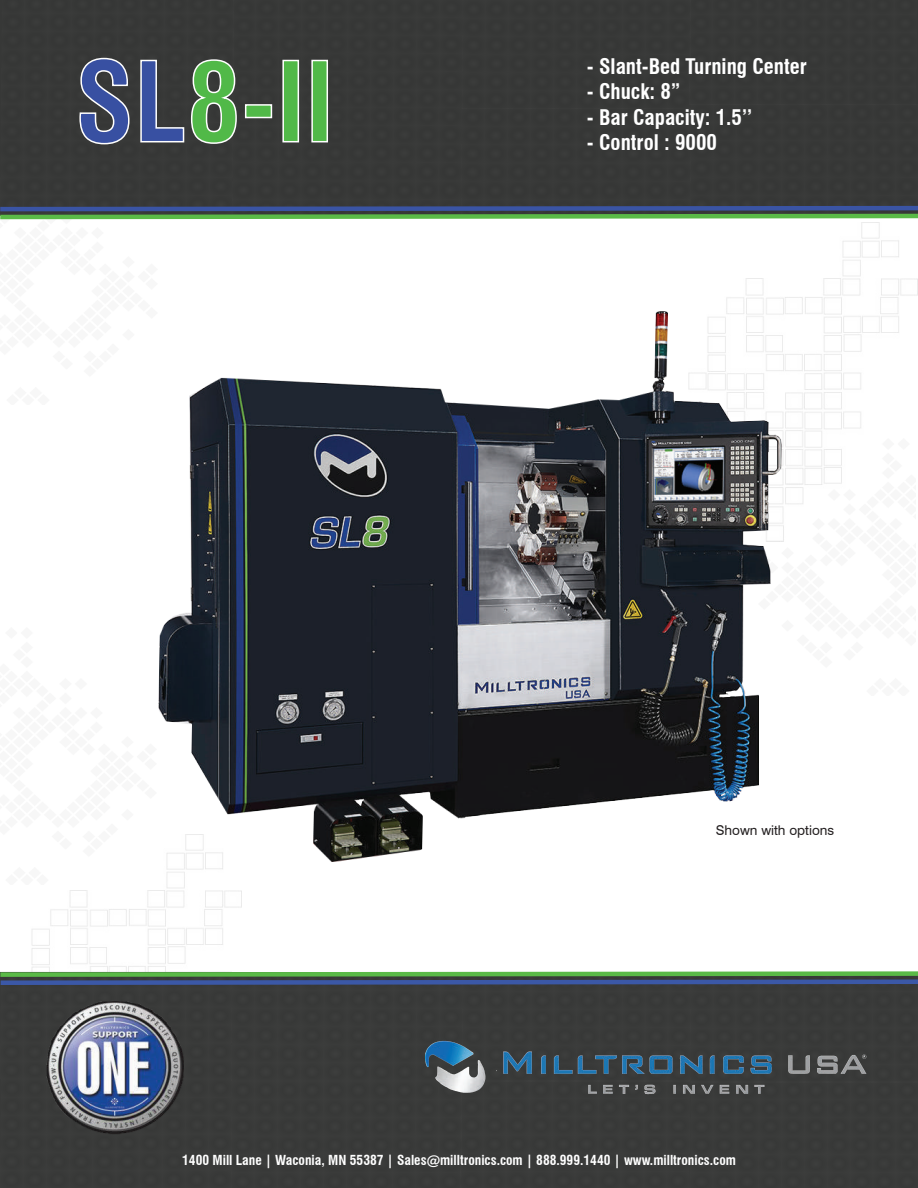
<style>
.page{position:relative;width:918px;height:1188px;background:#fff}
.page>*{position:absolute;margin:0;border:0;box-sizing:border-box;transform-origin:0 0}
.t1{font:700 condensed 108px "Swiss 721 BT";color:#51b948}
.t2{font:700 condensed 21px "Swiss 721 BT";color:#fff}
.t3{font:700 condensed 13.5px "Swiss 721 BT";color:#fff}
.t4{font:13.5px "Swiss 721 BT";color:#231f20}
.s1{color:#3850a2}
</style>
<div class="page">
<div style="left:1px;top:0;width:231px;height:204px;background:#373837"></div>
<div style="left:232px;top:0;width:231px;height:204px;background:#373837"></div>
<div style="left:461px;top:109px;width:229px;height:95px;background:#373837"></div>
<div style="left:463px;top:0;width:227px;height:108px;background:#373837"></div>
<div style="left:690px;top:0;width:228px;height:204px;background:#373837"></div>
<div style="left:0;top:987px;width:690px;height:201px;background:#393a39"></div>
<div style="left:690px;top:987px;width:228px;height:201px;background:#393a39"></div>
<img style="left:35px;top:993px;width:158px;height:161px">
<svg style="left:0;top:969px;width:918px;height:18px;background:#607f76"></svg>
<svg style="left:0;top:204px;width:918px;height:16px;background:#517469"></svg>
<svg style="left:79px;top:57px;width:51px;height:88px;background:#505150"></svg>
<svg style="left:140px;top:59px;width:98px;height:86px;background:#4d4e4d"></svg>
<div style="left:245px;top:104px;width:27px;height:14px;border:2px solid #fff"></div>
<div style="left:282px;top:60px;width:17px;height:82px;border:2px solid #fff"></div>
<div style="left:311px;top:60px;width:17px;height:82px;border:2px solid #fff"></div>
<img style="left:405px;top:1030px;width:485px;height:75px">
<img style="left:96px;top:286px;width:734px;height:593px">
<h1 class="t1" style="left:75px;top:38px;width:261px"><span class="s1">SL</span>8-II</h1>
<h2 class="t2" style="left:587px;top:54px;width:221px">- Slant-Bed Turning Center</h2>
<h2 class="t2" style="left:587px;top:79px;width:95px">- Chuck: 8”</h2>
<h2 class="t2" style="left:587px;top:104px;width:167px">- Bar Capacity: 1.5’’</h2>
<h2 class="t2" style="left:587px;top:129px;width:132px">- Control : 9000</h2>
<p class="t4" style="left:716px;top:822px;width:120px">Shown with options</p>
<p class="t3" style="left:182px;top:1152px;width:555px">1400 Mill Lane | Waconia, MN 55387 | Sales@milltronics.com | 888.999.1440 | www.milltronics.com</p>
</div>
